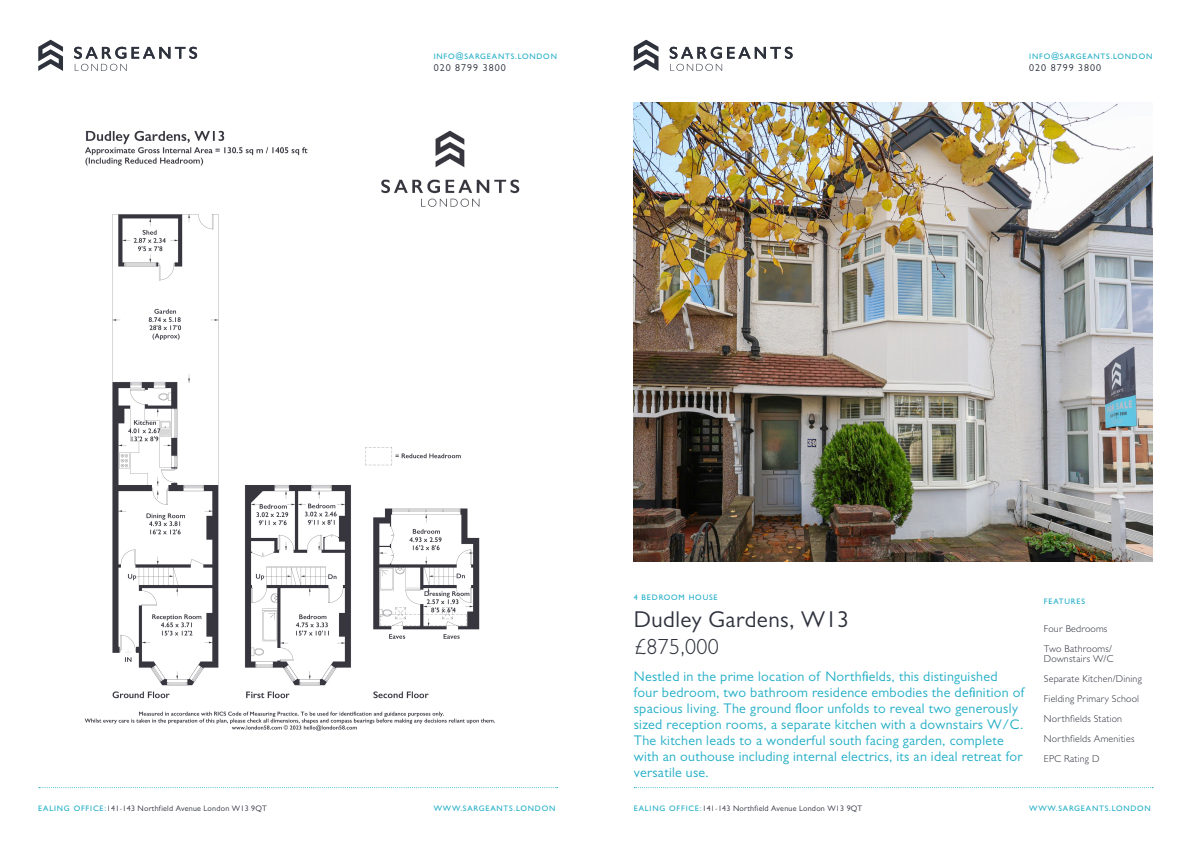
<style>
.page{position:relative;width:1191px;height:842px;background:#fff}
.page>*{position:absolute;margin:0;border:0;box-sizing:border-box;transform-origin:0 0}
.t1{font:23px "Gill Sans MT Pro";letter-spacing:.02em;color:#2e323d}
.t2{font:300 22px "Gill Sans MT Std";letter-spacing:.02em;color:#2e323d}
.t3{font:14px/16px "Gill Sans MT Pro";letter-spacing:.02em;color:#20adc6}
.t4{font:300 10px/10px "Gill Sans MT Std";letter-spacing:.02em;color:#2e323d}
.t5{font:10px "Gill Sans MT Pro";letter-spacing:.1em;color:#2e323d}
.t6{font:500 8px "Gill Sans MT Std";letter-spacing:.1em;color:#20adc6}
.t7{font:8px "Gill Sans MT Pro";letter-spacing:.03em;color:#2e323d}
.s1{font-family:"Gill Sans MT Std";font-weight:500;color:#20adc6}
</style>
<div class="page">
<svg style="left:634px;top:40px;width:24px;height:31px"></svg>
<svg style="left:669px;top:47px;width:123px;height:24px"></svg>
<svg style="left:634px;top:787px;width:519px;height:1px"></svg>
<svg style="left:38px;top:40px;width:25px;height:31px"></svg>
<svg style="left:74px;top:47px;width:123px;height:24px"></svg>
<svg style="left:39px;top:787px;width:519px;height:1px"></svg>
<img style="left:634px;top:102px;width:518px;height:459px">
<img style="left:84px;top:130px;width:436px;height:601px">
<p class="t6" style="left:434px;top:51px;width:125px">INFO@SARGEANTS.LONDON</p>
<p class="t5" style="left:434px;top:61px;width:73px">020 8799 3800</p>
<p class="t6" style="left:1029px;top:51px;width:125px">INFO@SARGEANTS.LONDON</p>
<p class="t5" style="left:1029px;top:61px;width:73px">020 8799 3800</p>
<p class="t7" style="left:38px;top:803px;width:230px"><span class="s1">EALING OFFICE:</span>141-143 Northfield Avenue London W13 9QT</p>
<p class="t6" style="left:634px;top:592px;width:85px">4 BEDROOM HOUSE</p>
<p class="t1" style="left:634px;top:606px;width:217px">Dudley Gardens, W13</p>
<p class="t2" style="left:634px;top:633px;width:87px">£875,000</p>
<p class="t3" style="left:634px;top:668px;width:392px">Nestled in the prime location of Northfields, this distinguished four bedroom, two bathroom residence embodies the definition of spacious living. The ground floor unfolds to reveal two generously sized reception rooms, a separate kitchen with a downstairs W/C.<br>The kitchen leads to a wonderful south facing garden, complete with an outhouse including internal electrics, its an ideal retreat for versatile use.</p>
<p class="t6" style="left:1044px;top:597px;width:43px">FEATURES</p>
<p class="t4" style="left:1044px;top:624px;width:65px">Four Bedrooms</p>
<p class="t4" style="left:1044px;top:644px;width:71px">Two Bathrooms/<br>Downstairs W/C</p>
<p class="t4" style="left:1044px;top:674px;width:99px">Separate Kitchen/Dining</p>
<p class="t4" style="left:1044px;top:694px;width:97px">Fielding Primary School</p>
<p class="t4" style="left:1044px;top:714px;width:80px">Northfields Station</p>
<p class="t4" style="left:1044px;top:734px;width:92px">Northfields Amenities</p>
<p class="t4" style="left:1044px;top:754px;width:57px">EPC Rating D</p>
<p class="t6" style="left:434px;top:803px;width:123px">WWW.SARGEANTS.LONDON</p>
<p class="t7" style="left:634px;top:803px;width:230px"><span class="s1">EALING OFFICE:</span>141-143 Northfield Avenue London W13 9QT</p>
<p class="t6" style="left:1029px;top:803px;width:123px">WWW.SARGEANTS.LONDON</p>
</div>
